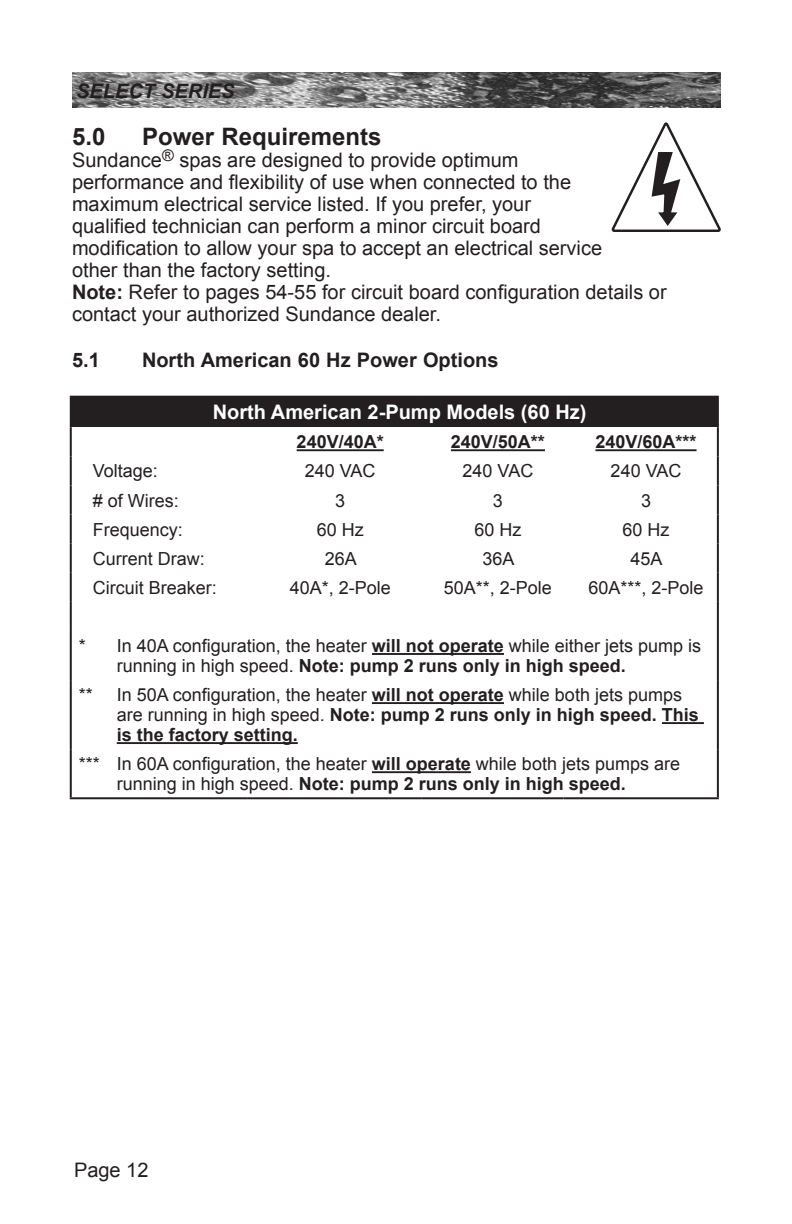
<style>
.page{position:relative;width:792px;height:1224px;background:#fff}
.page>*{position:absolute;margin:0;border:0;box-sizing:border-box;transform-origin:0 0}
.Headings{font:700 24px "Arial";color:#231f20}
.Owner_s_Manual_Parag{font:20px/22px "Arial";color:#231f20}
.Note{font:20px/22px "Arial";color:#231f20}
.Sub-Headings{font:700 20px "Arial";color:#231f20}
.t1{font:700 20px "Arial";color:#fff}
.t2{font:italic 700 20px "Arial";color:#231f20}
.t3{font:18px/20px "Arial";color:#231f20}
.t4{font:700 18px "Arial";color:#231f20}
.s1{font-weight:700}
</style>
<div class="page">
<img style="left:72px;top:73px;width:648px;height:35px">
<div style="left:71px;top:397px;width:647px;height:30px;background:#231f20"></div>
<hr style="left:70px;top:396px;width:178px;height:2px;background:#231f20">
<hr style="left:70px;top:398px;width:2px;height:29px;background:#231f20">
<hr style="left:248px;top:396px;width:174px;height:2px;background:#231f20">
<hr style="left:422px;top:396px;width:141px;height:2px;background:#231f20">
<hr style="left:563px;top:396px;width:156px;height:2px;background:#231f20">
<hr style="left:717px;top:398px;width:2px;height:29px;background:#231f20">
<hr style="left:70px;top:427px;width:2px;height:29px;background:#231f20">
<hr style="left:717px;top:427px;width:2px;height:29px;background:#231f20">
<hr style="left:70px;top:456px;width:2px;height:29px;background:#231f20">
<hr style="left:717px;top:456px;width:2px;height:29px;background:#231f20">
<hr style="left:70px;top:485px;width:2px;height:30px;background:#231f20">
<hr style="left:717px;top:485px;width:2px;height:30px;background:#231f20">
<hr style="left:70px;top:515px;width:2px;height:29px;background:#231f20">
<hr style="left:717px;top:515px;width:2px;height:29px;background:#231f20">
<hr style="left:70px;top:544px;width:2px;height:29px;background:#231f20">
<hr style="left:717px;top:544px;width:2px;height:29px;background:#231f20">
<hr style="left:70px;top:573px;width:2px;height:29px;background:#231f20">
<hr style="left:717px;top:573px;width:2px;height:29px;background:#231f20">
<hr style="left:70px;top:602px;width:2px;height:29px;background:#231f20">
<hr style="left:717px;top:602px;width:2px;height:29px;background:#231f20">
<hr style="left:70px;top:631px;width:2px;height:49px;background:#231f20">
<hr style="left:717px;top:631px;width:2px;height:49px;background:#231f20">
<hr style="left:70px;top:680px;width:2px;height:69px;background:#231f20">
<hr style="left:717px;top:680px;width:2px;height:69px;background:#231f20">
<hr style="left:70px;top:749px;width:2px;height:48px;background:#231f20">
<hr style="left:717px;top:749px;width:2px;height:48px;background:#231f20">
<hr style="left:70px;top:797px;width:178px;height:2px;background:#231f20">
<hr style="left:248px;top:797px;width:174px;height:2px;background:#231f20">
<hr style="left:422px;top:797px;width:141px;height:2px;background:#231f20">
<hr style="left:563px;top:797px;width:156px;height:2px;background:#231f20">
<hr style="left:297px;top:449px;width:87px;height:2px;background:#231f20">
<hr style="left:451px;top:449px;width:94px;height:2px;background:#231f20">
<hr style="left:595px;top:449px;width:102px;height:2px;background:#231f20">
<hr style="left:372px;top:653px;width:132px;height:2px;background:#231f20">
<hr style="left:372px;top:702px;width:132px;height:2px;background:#231f20">
<hr style="left:662px;top:722px;width:42px;height:2px;background:#231f20">
<hr style="left:117px;top:742px;width:181px;height:2px;background:#231f20">
<hr style="left:372px;top:771px;width:99px;height:2px;background:#231f20">
<svg style="left:611px;top:122px;width:110px;height:110px"></svg>
<p class="t2" style="left:76px;top:78px;width:160px">SELECT SERIES</p>
<p class="Headings" style="left:72px;top:120px;width:35px">5.0</p>
<p class="Headings" style="left:142px;top:120px;width:241px">Power Requirements</p>
<p class="Owner_s_Manual_Parag" style="left:72px;top:149px;width:532px">Sundance<sup>®</sup> spas are designed to provide optimum performance and flexibility of use when connected to the maximum electrical service listed. If you prefer, your qualified technician can perform a minor circuit board modification to allow your spa to accept an electrical service other than the factory setting.</p>
<p class="Note" style="left:72px;top:281px;width:596px"><span class="s1">Note:</span> Refer to pages 54-55 for circuit board configuration details or contact your authorized Sundance dealer.</p>
<p class="Sub-Headings" style="left:72px;top:346px;width:29px">5.1</p>
<p class="Sub-Headings" style="left:142px;top:346px;width:358px">North American 60 Hz Power Options</p>
<p class="t1" style="left:213px;top:399px;width:375px">North American 2-Pump Models (60 Hz)</p>
<p class="t4" style="left:297px;top:430px;width:89px">240V/40A*</p>
<p class="t4" style="left:451px;top:430px;width:96px">240V/50A**</p>
<p class="t4" style="left:595px;top:430px;width:103px">240V/60A***</p>
<p class="t3" style="left:93px;top:461px;width:67px">Voltage:</p>
<p class="t3" style="left:305px;top:461px;width:72px">240 VAC</p>
<p class="t3" style="left:463px;top:461px;width:72px">240 VAC</p>
<p class="t3" style="left:611px;top:461px;width:72px">240 VAC</p>
<p class="t3" style="left:93px;top:490px;width:88px"># of Wires:</p>
<p class="t3" style="left:335px;top:490px;width:12px">3</p>
<p class="t3" style="left:493px;top:490px;width:12px">3</p>
<p class="t3" style="left:641px;top:490px;width:12px">3</p>
<p class="t3" style="left:93px;top:520px;width:92px">Frequency:</p>
<p class="t3" style="left:317px;top:520px;width:49px">60 Hz</p>
<p class="t3" style="left:474px;top:520px;width:49px">60 Hz</p>
<p class="t3" style="left:623px;top:520px;width:49px">60 Hz</p>
<p class="t3" style="left:93px;top:549px;width:114px">Current Draw:</p>
<p class="t3" style="left:325px;top:549px;width:34px">26A</p>
<p class="t3" style="left:482px;top:549px;width:34px">36A</p>
<p class="t3" style="left:631px;top:549px;width:34px">45A</p>
<p class="t3" style="left:93px;top:578px;width:126px">Circuit Breaker:</p>
<p class="t3" style="left:290px;top:578px;width:103px">40A*, 2-Pole</p>
<p class="t3" style="left:444px;top:578px;width:110px">50A**, 2-Pole</p>
<p class="t3" style="left:588px;top:578px;width:117px">60A***, 2-Pole</p>
<p class="t3" style="left:117px;top:636px;width:586px;text-indent:-38px">* In 40A configuration, the heater <span class="s1">will not operate</span> while either jets pump is running in high speed. <span class="s1">Note: pump 2 runs only in high speed.</span></p>
<p class="t3" style="left:79px;top:685px;width:16px">**</p>
<p class="t3" style="left:117px;top:685px;width:584px">In 50A configuration, the heater <span class="s1">will not operate</span> while both jets pumps are running in high speed. <span class="s1">Note: pump 2 runs only in high speed. This is the factory setting.</span></p>
<p class="t3" style="left:117px;top:754px;width:565px;text-indent:-38px">*** In 60A configuration, the heater <span class="s1">will operate</span> while both jets pumps are running in high speed. <span class="s1">Note: pump 2 runs only in high speed.</span></p>
<p class="Owner_s_Manual_Parag" style="left:74px;top:1159px;width:76px">Page 12</p>
</div>
